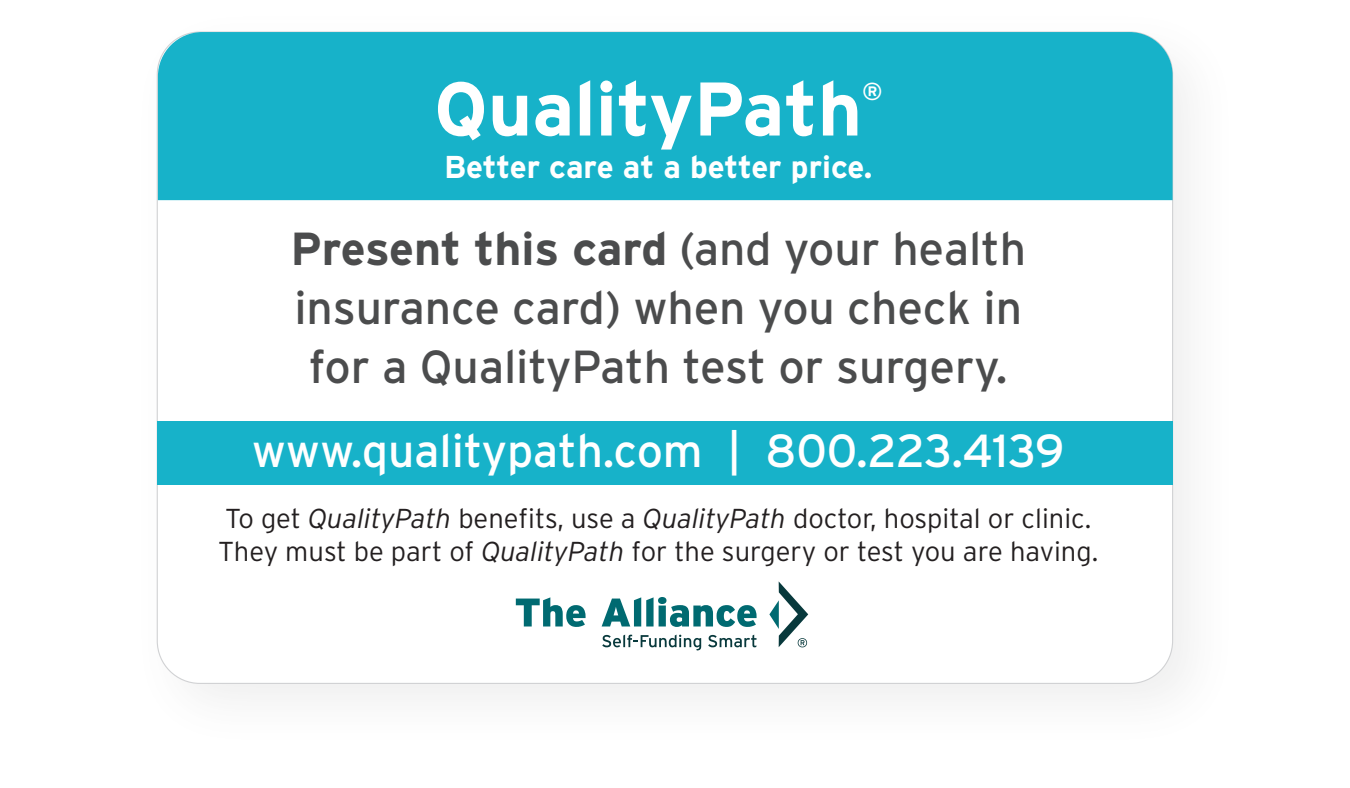
<style>
.page{position:relative;width:1350px;height:788px;background:#fff}
.page>*{position:absolute;margin:0;border:0;box-sizing:border-box;transform-origin:0 0}
.t1{font:700 75.83px "Interstate";color:#fff}
.t2{font:46.35px/58.9px "Interstate";letter-spacing:-.005em;color:#4b4c4d;text-align:center}
.t3{font:46.35px "Interstate";letter-spacing:-.005em;color:#fff}
.t4{font:700 31.5px "Interstate";letter-spacing:-.005em;color:#fff}
.t5{font:300 27.45px/33.8px "Interstate";color:#231f20}
.t6{font:700 24.53px "Interstate";color:#fff}
.s1{font-weight:700}
.s2{font-style:italic}
</style>
<div class="page">
<div style="left:158px;top:32px;width:1015px;height:168px;background:#17b2c9"></div>
<div style="left:157px;top:421px;width:1016px;height:63px;background:#17b2c9"></div>
<svg style="left:769px;top:581px;width:39px;height:66px"></svg>
<svg style="left:516px;top:597px;width:70px;height:30px"></svg>
<svg style="left:602px;top:597px;width:155px;height:30px"></svg>
<svg style="left:602px;top:634px;width:99px;height:16px"></svg>
<svg style="left:708px;top:634px;width:49px;height:13px"></svg>
<h1 class="t1" style="left:434px;top:66px;width:430px">QualityPath</h1>
<p class="t6" style="left:862px;top:78px;width:22px">®</p>
<p class="t4" style="left:444px;top:149px;width:430px">Better care at a better price.</p>
<h2 class="t2" style="left:290px;top:219px;width:737px"><span class="s1">Present this card</span> (and your health insurance card) when you check in for a QualityPath test or surgery.</h2>
<h2 class="t3" style="left:252px;top:425px;width:814px">www.qualitypath.com | 800.223.4139</h2>
<p class="t5" style="left:218px;top:501px;width:882px">To get <span class="s2">QualityPath</span> benefits, use a <span class="s2">QualityPath</span> doctor, hospital or clinic.<br>They must be part of <span class="s2">QualityPath</span> for the surgery or test you are having.</p>
</div>
